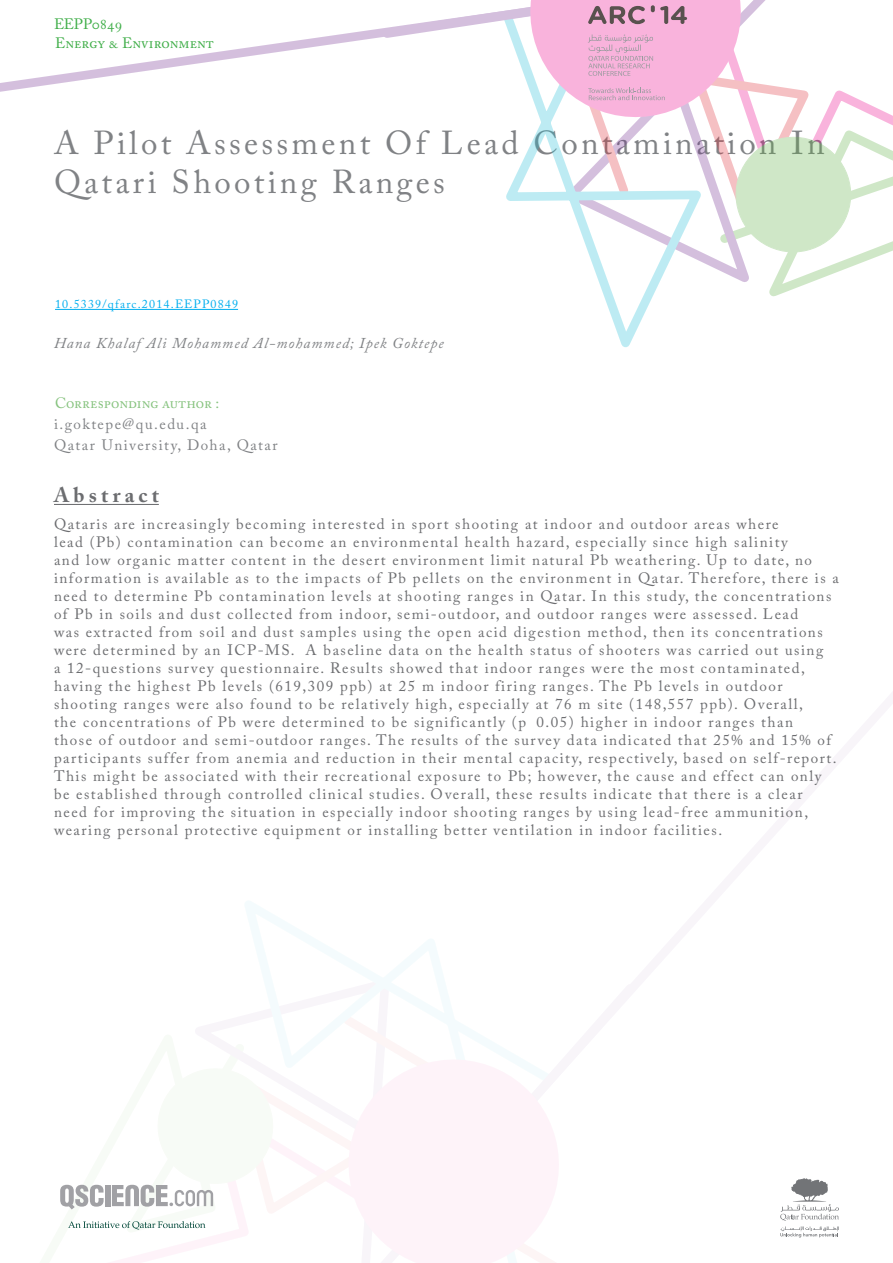
<style>
.page{position:relative;width:893px;height:1263px;background:#fff}
.page>*{position:absolute;margin:0;border:0;box-sizing:border-box;transform-origin:0 0}
.t1{font:33px/39.6px "Adobe Caslon Pro";letter-spacing:.1em;color:#808285}
.t2{font:700 21px "Adobe Caslon Pro";letter-spacing:.2em;color:#6c6d70}
.t3{font:15px/18px "Adobe Caslon Pro";letter-spacing:.1em;color:#6c6d70}
.t4{font:15px "Adobe Caslon Pro";letter-spacing:.1em;color:#808285}
.t5{font:italic 15px "Adobe Caslon Pro";letter-spacing:.075em;color:#808285}
.t6{font:15px "Adobe Caslon Pro";color:#40ae49}
.t7{font:15px "Adobe Caslon Pro";color:#87c37f}
.t8{font:12px "Adobe Caslon Pro";letter-spacing:.1em;color:#00aeef}
</style>
<div class="page">
<svg style="left:65px;top:1184px;width:112px;height:79px"></svg>
<svg style="left:235px;top:901px;width:263px;height:337px"></svg>
<svg style="left:337px;top:1048px;width:222px;height:215px;fill:#fef3f9"></svg>
<svg style="left:0;top:29px;width:376px;height:63px"></svg>
<svg style="left:608px;top:308px;width:39px;height:40px"></svg>
<svg style="left:376px;top:0;width:517px;height:308px"></svg>
<svg style="left:780px;top:1226px;width:59px;height:11px"></svg>
<svg style="left:780px;top:1178px;width:59px;height:42px"></svg>
<svg style="left:60px;top:1185px;width:44px;height:24px"></svg>
<div style="left:105px;top:1185px;width:5px;height:21px;background:#a1a1a5"></div>
<svg style="left:112px;top:1062px;width:167px;height:144px"></svg>
<svg style="left:68px;top:1221px;width:137px;height:8px"></svg>
<hr style="left:55px;top:309px;width:183px;height:1px;background:#00aeef">
<hr style="left:54px;top:504px;width:105px;height:1px;background:#6c6d70">
<p class="t6" style="left:54px;top:15px;width:70px">EEPP0849</p>
<p class="t6" style="left:55px;top:34px;width:161px">Energy &amp; Environment</p>
<p class="t1" style="left:54px;top:123px;width:772px">A Pilot Assessment Of Lead Contamination In<br>Qatari Shooting Ranges</p>
<p class="t8" style="left:55px;top:297px;width:185px">10.5339/qfarc.2014.EEPP0849</p>
<p class="t5" style="left:54px;top:334px;width:391px">Hana Khalaf Ali Mohammed Al-mohammed; Ipek Goktepe</p>
<p class="t7" style="left:55px;top:394px;width:166px">Corresponding author :</p>
<p class="t4" style="left:54px;top:415px;width:154px">i.goktepe@qu.edu.qa</p>
<p class="t4" style="left:54px;top:436px;width:225px">Qatar University, Doha, Qatar</p>
<p class="t2" style="left:54px;top:483px;width:106px">Abstract</p>
<p class="t3" style="left:54px;top:515px;width:786px">Qataris are increasingly becoming interested in sport shooting at indoor and outdoor areas where<br>lead (Pb) contamination can become an environmental health hazard, especially since high salinity<br>and low organic matter content in the desert environment limit natural Pb weathering. Up to date, no information is available as to the impacts of Pb pellets on the environment in Qatar. Therefore, there is a need to determine Pb contamination levels at shooting ranges in Qatar. In this study, the concentrations of Pb in soils and dust collected from indoor, semi-outdoor, and outdoor ranges were assessed. Lead<br>was extracted from soil and dust samples using the open acid digestion method, then its concentrations were determined by an ICP-MS. A baseline data on the health status of shooters was carried out using<br>a 12-questions survey questionnaire. Results showed that indoor ranges were the most contaminated, having the highest Pb levels (619,309 ppb) at 25 m indoor firing ranges. The Pb levels in outdoor shooting ranges were also found to be relatively high, especially at 76 m site (148,557 ppb). Overall,<br>the concentrations of Pb were determined to be significantly (p˂0.05) higher in indoor ranges than<br>those of outdoor and semi-outdoor ranges. The results of the survey data indicated that 25% and 15% of participants suffer from anemia and reduction in their mental capacity, respectively, based on self-report.<br>This might be associated with their recreational exposure to Pb; however, the cause and effect can only be established through controlled clinical studies. Overall, these results indicate that there is a clear need for improving the situation in especially indoor shooting ranges by using lead-free ammunition, wearing personal protective equipment or installing better ventilation in indoor facilities.</p>
</div>
